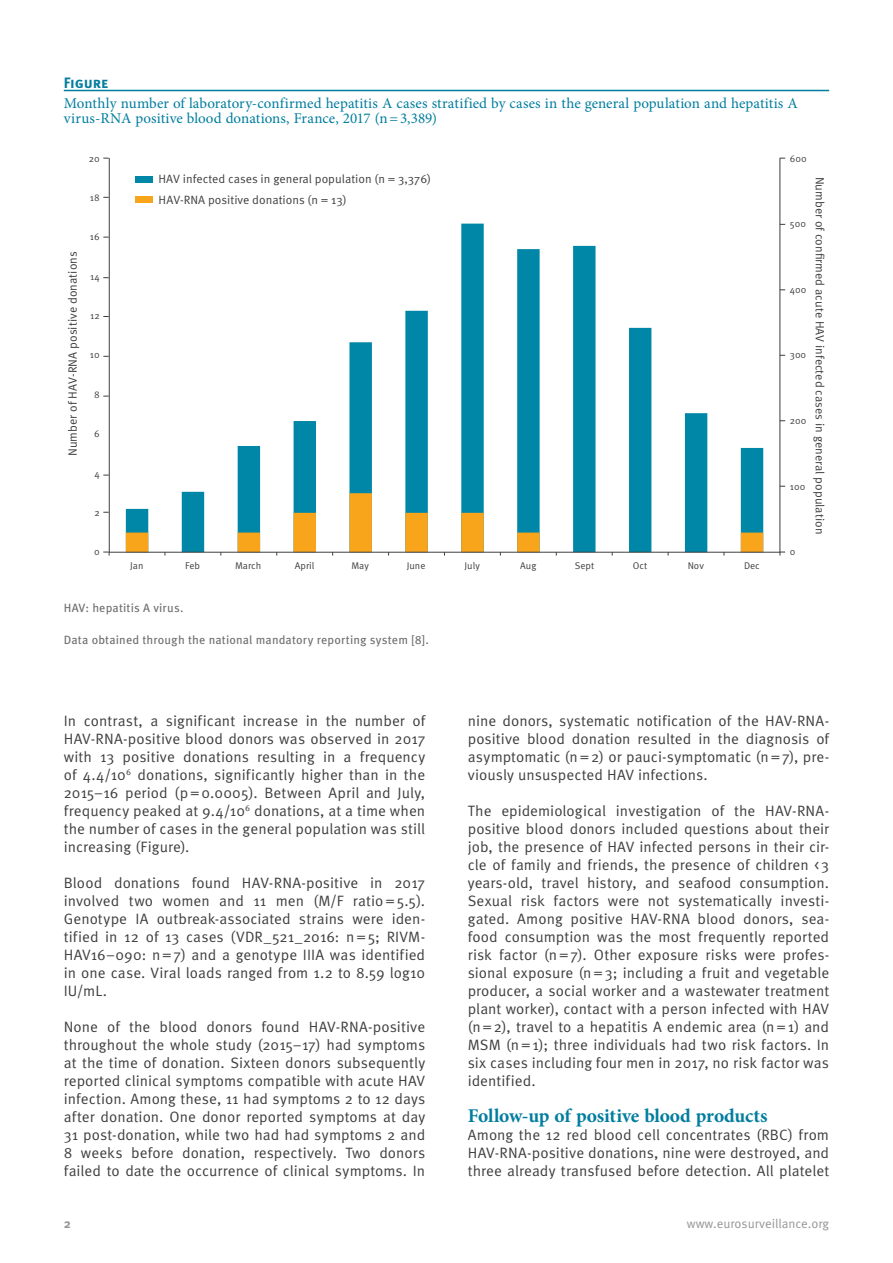
<style>
.page{position:relative;width:893px;height:1263px;background:#fff}
.page>*{position:absolute;margin:0;border:0;box-sizing:border-box;transform-origin:0 0}
.t1{font:700 19.5px "Minion Pro";letter-spacing:-.01em;color:#007d9f}
.t2{font:15px/18px "Meta Pro";color:#3e3e3f;text-align:justify}
.t3{font:15px/15px "Minion Pro";letter-spacing:.005em;color:#007d9f}
.t4{font:700 15px "Meta Pro";letter-spacing:-.005em;color:#007d9f}
.t5{font:12.75px "Meta Pro";color:#939598}
.t6{font:700 12.75px "Meta Pro";color:#939598}
.t7{font:12px "Meta Pro";color:#3e3e3f}
.t8{font:12px "Meta Pro";letter-spacing:.015em;color:#6c6d70}
.t9{font:9.75px "Meta Pro";color:#3e3e3f}
</style>
<div class="page">
<hr style="left:64px;top:90px;width:765px;height:1px;background:#007d9f">
<svg style="left:181px;top:224px;width:582px;height:269px"></svg>
<hr style="left:109px;top:552px;width:671px;height:1px;background:#3e3e3f">
<svg style="left:126px;top:493px;width:637px;height:62px"></svg>
<hr style="left:779px;top:158px;width:1px;height:394px;background:#3e3e3f">
<hr style="left:109px;top:158px;width:1px;height:394px;background:#3e3e3f">
<div style="left:136px;top:176px;width:17px;height:7px;background:#0086a7"></div>
<div style="left:136px;top:197px;width:17px;height:6px;background:#f9a51b"></div>
<p class="t4" style="left:64px;top:73px;width:46px">Figure</p>
<p class="t3" style="left:64px;top:96px;width:736px">Monthly number of laboratory-confirmed hepatitis A cases stratified by cases in the general population and hepatitis A virus-RNA positive blood donations, France, 2017 (n=3,389)</p>
<p class="t9" style="left:89px;top:152px;width:13px">20</p>
<p class="t9" style="left:90px;top:191px;width:11px">18</p>
<p class="t7" style="left:65px;top:456px;width:206px;rotate:-90deg">Number of HAV-RNA positive donations</p>
<p class="t9" style="left:90px;top:231px;width:11px">16</p>
<p class="t9" style="left:90px;top:270px;width:11px">14</p>
<p class="t9" style="left:90px;top:309px;width:11px">12</p>
<p class="t9" style="left:90px;top:349px;width:11px">10</p>
<p class="t9" style="left:94px;top:388px;width:7px">8</p>
<p class="t9" style="left:94px;top:428px;width:7px">6</p>
<p class="t9" style="left:95px;top:467px;width:7px">4</p>
<p class="t9" style="left:94px;top:506px;width:7px">2</p>
<p class="t9" style="left:94px;top:546px;width:7px">0</p>
<p class="t7" style="left:159px;top:172px;width:274px">HAV infected cases in general population (n = 3,376)</p>
<p class="t7" style="left:159px;top:192px;width:190px">HAV-RNA positive donations (n = 13)</p>
<p class="t9" style="left:130px;top:559px;width:15px">Jan</p>
<p class="t9" style="left:185px;top:559px;width:16px">Feb</p>
<p class="t9" style="left:235px;top:559px;width:28px">March</p>
<p class="t9" style="left:295px;top:559px;width:21px">April</p>
<p class="t9" style="left:351px;top:559px;width:19px">May</p>
<p class="t9" style="left:407px;top:559px;width:20px">June</p>
<p class="t9" style="left:465px;top:559px;width:17px">July</p>
<p class="t9" style="left:520px;top:559px;width:18px">Aug</p>
<p class="t9" style="left:575px;top:559px;width:21px">Sept</p>
<p class="t9" style="left:633px;top:559px;width:16px">Oct</p>
<p class="t9" style="left:688px;top:559px;width:18px">Nov</p>
<p class="t9" style="left:744px;top:559px;width:17px">Dec</p>
<p class="t8" style="left:64px;top:600px;width:121px">HAV: hepatitis A virus.</p>
<p class="t8" style="left:64px;top:632px;width:367px">Data obtained through the national mandatory reporting system [8].</p>
<p class="t9" style="left:790px;top:152px;width:18px">600</p>
<p class="t7" style="left:828px;top:177px;width:359px;rotate:90deg">Number of confirmed acute HAV infected cases in general population</p>
<p class="t9" style="left:790px;top:218px;width:18px">500</p>
<p class="t9" style="left:790px;top:283px;width:18px">400</p>
<p class="t9" style="left:790px;top:349px;width:18px">300</p>
<p class="t9" style="left:790px;top:414px;width:18px">200</p>
<p class="t9" style="left:790px;top:480px;width:17px">100</p>
<p class="t9" style="left:790px;top:546px;width:7px">0</p>
<p class="t2" style="left:64px;top:712px;width:363px">In contrast, a significant increase in the number of HAV-RNA-positive blood donors was observed in 2017 with 13 positive donations resulting in a frequency of 4.4/10<sup>6</sup> donations, significantly higher than in the 2015–16 period (p=0.0005). Between April and July, frequency peaked at 9.4/10<sup>6</sup> donations, at a time when the number of cases in the general population was still increasing (Figure).</p>
<p class="t2" style="left:64px;top:874px;width:363px">Blood donations found HAV-RNA-positive in 2017 involved two women and 11 men (M/F ratio=5.5).<br>Genotype IA outbreak-associated strains were iden&shy;tified in 12 of 13 cases (VDR_521_2016: n=5; RIVM-HAV16–090: n=7) and a genotype IIIA was identified in one case. Viral loads ranged from 1.2 to 8.59 log10<br>IU/mL.</p>
<p class="t2" style="left:64px;top:1018px;width:363px">None of the blood donors found HAV-RNA-positive throughout the whole study (2015–17) had symptoms at the time of donation. Sixteen donors subsequently reported clinical symptoms compatible with acute HAV infection. Among these, 11 had symptoms 2 to 12 days after donation. One donor reported symptoms at day 31 post-donation, while two had had symptoms 2 and 8 weeks before donation, respectively. Two donors failed to date the occurrence of clinical symptoms. In</p>
<p class="t2" style="left:468px;top:712px;width:363px">nine donors, systematic notification of the HAV-RNA&shy;positive blood donation resulted in the diagnosis of asymptomatic (n=2) or pauci-symptomatic (n=7), pre&shy;viously unsuspected HAV infections.</p>
<p class="t2" style="left:468px;top:802px;width:363px">The epidemiological investigation of the HAV-RNA&shy;positive blood donors included questions about their job, the presence of HAV infected persons in their cir&shy;cle of family and friends, the presence of children &lt;3 years-old, travel history, and seafood consumption.<br>Sexual risk factors were not systematically investi&shy;gated. Among positive HAV-RNA blood donors, sea&shy;food consumption was the most frequently reported risk factor (n=7). Other exposure risks were profes&shy;sional exposure (n=3; including a fruit and vegetable producer, a social worker and a wastewater treatment plant worker), contact with a person infected with HAV (n=2), travel to a hepatitis A endemic area (n=1) and MSM (n=1); three individuals had two risk factors. In six cases including four men in 2017, no risk factor was identified.</p>
<h1 class="t1" style="left:468px;top:1102px;width:301px">Follow-up of positive blood products</h1>
<p class="t2" style="left:468px;top:1126px;width:363px">Among the 12 red blood cell concentrates (RBC) from HAV-RNA-positive donations, nine were destroyed, and three already transfused before detection. All platelet</p>
<p class="t6" style="left:64px;top:1215px;width:9px">2</p>
<p class="t5" style="left:687px;top:1215px;width:144px">www.eurosurveillance.org</p>
</div>
